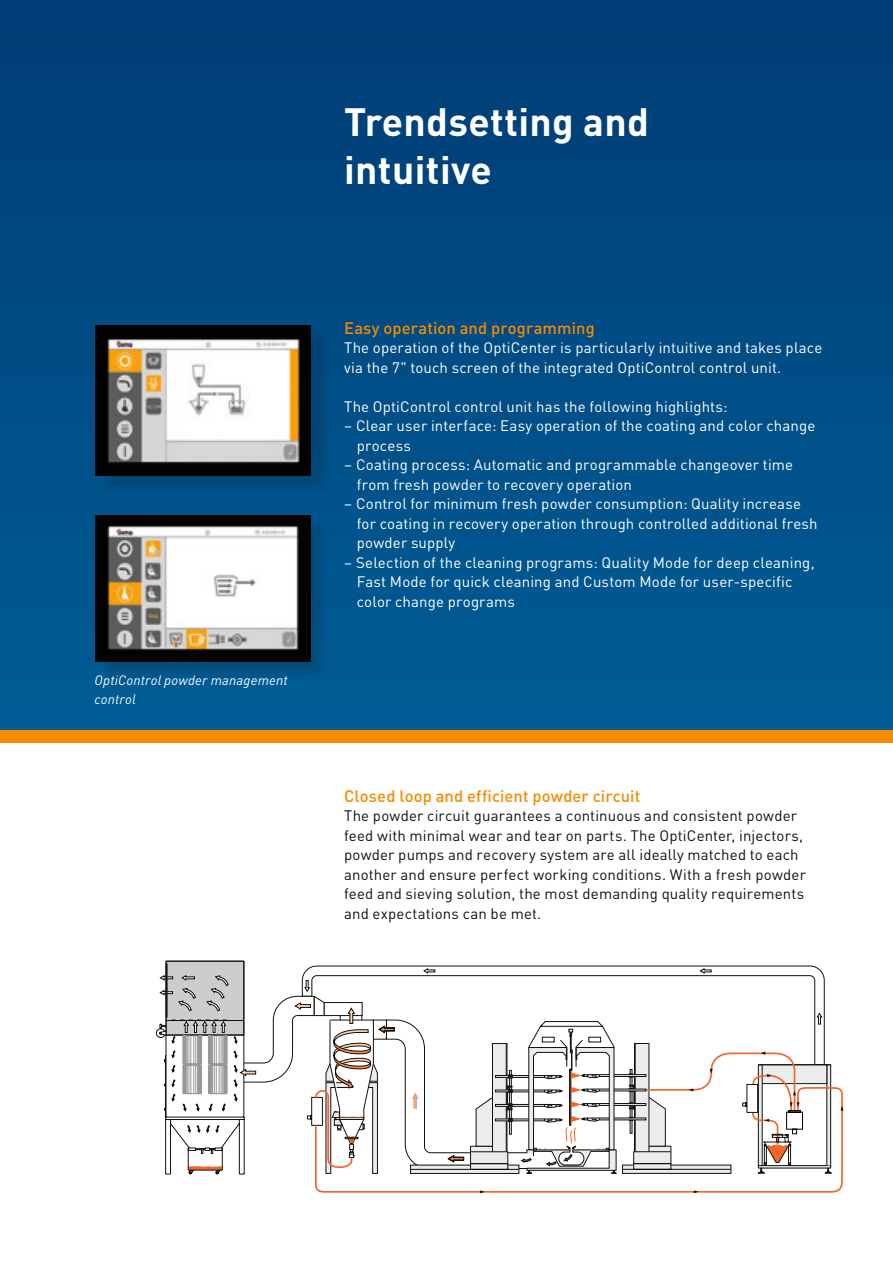
<style>
.page{position:relative;width:893px;height:1263px;background:#fff}
.page>*{position:absolute;margin:0;border:0;box-sizing:border-box;transform-origin:0 0}
.t1{font:700 39px/48px "DIN Pro";letter-spacing:.01em;color:#fff}
.t2{font:500 16.5px "DIN Pro";letter-spacing:.01em;color:#f58b00}
.t3{font:15px/19.5px "DIN Pro";letter-spacing:.01em;color:#fff}
.t4{font:15px/19.5px "DIN Pro";letter-spacing:.01em;color:#11110f}
.t5{font:italic 13.5px/19.5px "DIN Pro";letter-spacing:.015em;color:#fff}
</style>
<div class="page">
<div style="left:0;top:0;width:893px;height:737px;background:linear-gradient(to bottom,#003c75,#005d96)"></div>
<svg style="left:880px;top:0;width:13px;height:730px;background:#004c85"></svg>
<div style="left:0;top:730px;width:893px;height:13px;background:#f58b00"></div>
<div style="left:156px;top:1028px;width:9px;height:10px;border:1px solid #11110f;border-radius:50%"></div>
<svg style="left:314px;top:1087px;width:529px;height:106px"></svg>
<svg style="left:840px;top:1106px;width:3px;height:4px"></svg>
<svg style="left:159px;top:961px;width:673px;height:213px"></svg>
<svg style="left:480px;top:1190px;width:5px;height:3px"></svg>
<svg style="left:694px;top:1190px;width:4px;height:3px"></svg>
<div style="left:97px;top:328px;width:233px;height:166px;background:#11110f;opacity:.17"></div>
<img style="left:95px;top:325px;width:216px;height:150px">
<div style="left:98px;top:517px;width:231px;height:163px;background:#11110f;opacity:.17"></div>
<img style="left:96px;top:515px;width:214px;height:146px">
<p class="t5" style="left:95px;top:669px;width:195px">OptiControl powder management control</p>
<h1 class="t1" style="left:344px;top:93px;width:307px">Trendsetting and intuitive</h1>
<p class="t2" style="left:344px;top:314px;width:252px">Easy operation and programming</p>
<p class="t3" style="left:344px;top:336px;width:480px">The operation of the OptiCenter is particularly intuitive and takes place via the 7" touch screen of the integrated OptiControl control unit.</p>
<p class="t3" style="left:344px;top:395px;width:385px">The OptiControl control unit has the following highlights:</p>
<p class="t3" style="left:357px;top:414px;width:460px;text-indent:-13px">– Clear user interface: Easy operation of the coating and color change process</p>
<p class="t3" style="left:357px;top:453px;width:438px;text-indent:-13px">– Coating process: Automatic and programmable changeover time from fresh powder to recovery operation</p>
<p class="t3" style="left:357px;top:492px;width:462px;text-indent:-13px">– Control for minimum fresh powder consumption: Quality increase for coating in recovery operation through controlled additional fresh powder supply</p>
<p class="t3" style="left:357px;top:551px;width:459px;text-indent:-13px">– Selection of the cleaning programs: Quality Mode for deep cleaning,<br>Fast Mode for quick cleaning and Custom Mode for user-specific color change programs</p>
<p class="t2" style="left:344px;top:782px;width:298px">Closed loop and efficient powder circuit</p>
<p class="t4" style="left:344px;top:804px;width:463px">The powder circuit guarantees a continuous and consistent powder feed with minimal wear and tear on parts. The OptiCenter, injectors, powder pumps and recovery system are all ideally matched to each another and ensure perfect working conditions. With a fresh powder feed and sieving solution, the most demanding quality requirements and expectations can be met.</p>
</div>
